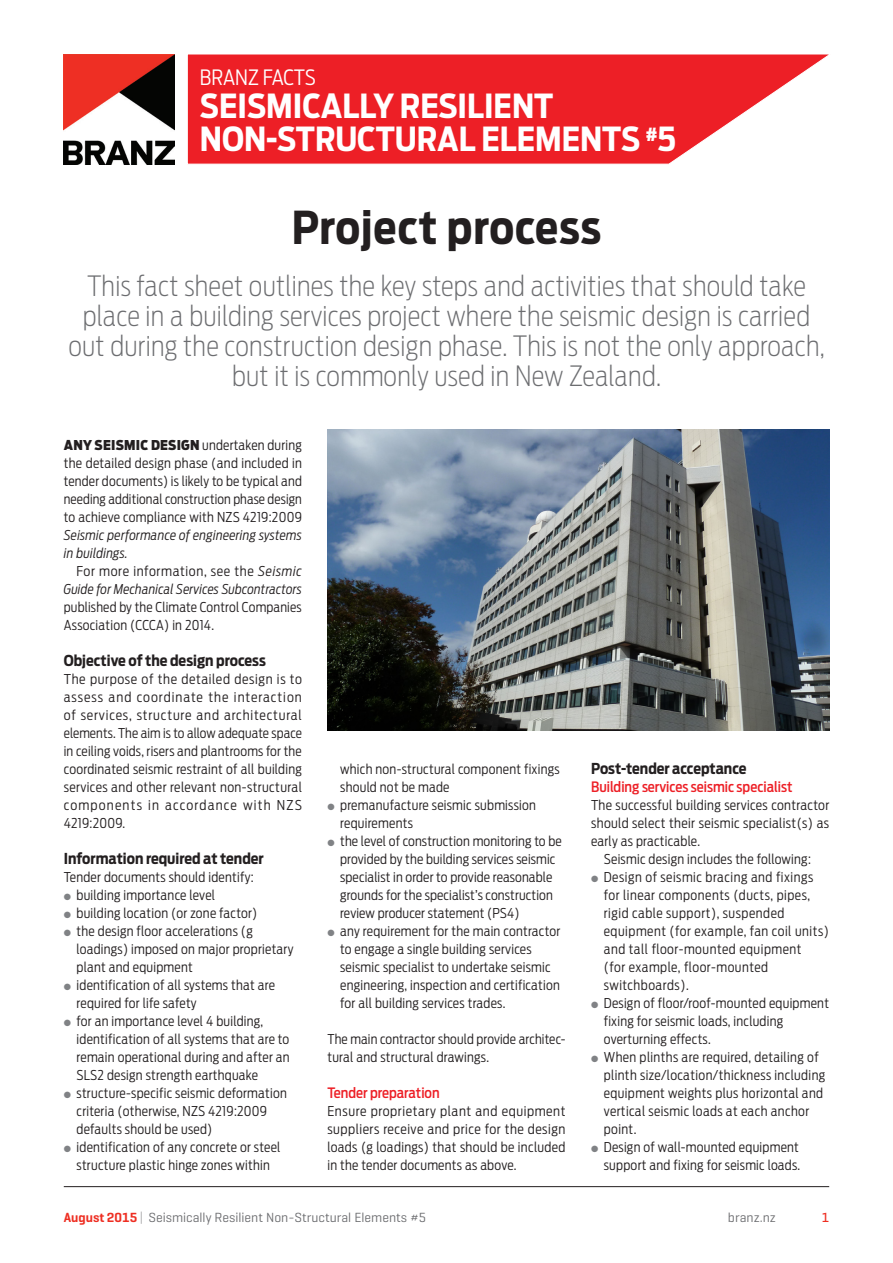
<style>
.page{position:relative;width:893px;height:1263px;background:#fff}
.page>*{position:absolute;margin:0;border:0;box-sizing:border-box;transform-origin:0 0}
.Heading{font:700 45px "Antenna Cond";letter-spacing:.02em;color:#231f20}
.series_title{font:700 33px/33px "Antenna Cond";color:#fff}
.intro{font:200 27.75px/30px "Antenna Cond";letter-spacing:.01em;color:#6c6d70;text-align:center}
.t1{font:300 21px "Antenna Cond";letter-spacing:-.005em;color:#fff}
.Subhead{font:700 15px "Antenna Cond";color:#231f20}
.Sub_subhead{font:500 14.25px "Antenna Cond";color:#ed1f26}
.para_FIRST{font:300 13.5px/18px "Antenna Cond";letter-spacing:.02em;color:#231f20}
.para_FIRST-2{font:300 13.5px/18px "Antenna Cond";letter-spacing:.04em;color:#231f20}
.para_AFTER{font:300 13.5px/18px "Antenna Cond";letter-spacing:.02em;color:#231f20;text-align:justify}
.t2{font:13.5px "Geogrotesque";color:#6c6d70}
.t3{font:500 13.5px "Geogrotesque";color:#ee2e22}
.s1{font-weight:900}
.s2{font-style:italic}
.s3{font-family:"Publico Text";font-weight:700;font-size:9px;color:#808285}
.s4{font-weight:600;color:#ee2e22}
.s5{font-weight:200}
</style>
<div class="page">
<hr style="left:64px;top:1186px;width:765px;height:1px;background:#231f20">
<svg style="left:187px;top:54px;width:642px;height:111px;background:#ef3e44"></svg>
<img style="left:64px;top:54px;width:110px;height:111px">
<img style="left:327px;top:430px;width:502px;height:300px">
<p class="t1" style="left:200px;top:65px;width:117px">BRANZ FACTS</p>
<p class="series_title" style="left:200px;top:90px;width:478px">SEISMICALLY RESILIENT<br>NON-STRUCTURAL ELEMENTS <sup>#</sup>5</p>
<p class="Heading" style="left:292px;top:201px;width:311px">Project process</p>
<p class="intro" style="left:68px;top:271px;width:758px">This fact sheet outlines the key steps and activities that should take place in a building services project where the seismic design is carried out during the construction design phase. This is not the only approach, but it is commonly used in New Zealand.</p>
<p class="para_FIRST" style="left:64px;top:436px;width:240px;text-align:justify"><span class="s1">ANY SEISMIC DESIGN</span> undertaken during the detailed design phase (and included in tender documents) is likely to be typical and needing additional construction phase design to achieve compliance with NZS 4219:2009<br><span class="s2">Seismic performance of engineering systems in buildings.</span></p>
<p class="para_AFTER" style="left:64px;top:562px;width:240px;text-indent:13px">For more information, see the <span class="s2">Seismic Guide for Mechanical Services Subcontractors </span>published by the Climate Control Companies Association (CCCA) in 2014.</p>
<p class="Subhead" style="left:64px;top:652px;width:204px">Objective of the design process</p>
<p class="para_FIRST" style="left:64px;top:670px;width:240px;text-align:justify">The purpose of the detailed design is to assess and coordinate the interaction of services, structure and architectural elements. The aim is to allow adequate space in ceiling voids, risers and plantrooms for the coordinated seismic restraint of all building services and other relevant non-structural components in accordance with NZS 4219:2009.</p>
<p class="Subhead" style="left:64px;top:850px;width:201px">Information required at tender</p>
<p class="para_FIRST" style="left:64px;top:868px;width:191px">Tender documents should identify:</p>
<p class="para_FIRST" style="left:64px;top:886px;width:153px"><span class="s3">●</span> building importance level</p>
<p class="para_FIRST" style="left:64px;top:904px;width:195px"><span class="s3">●</span> building location (or zone factor)</p>
<p class="para_FIRST" style="left:77px;top:922px;width:218px;text-indent:-13px"><span class="s3">●</span> the design floor accelerations (g loadings) imposed on major proprietary plant and equipment</p>
<p class="para_FIRST" style="left:77px;top:976px;width:200px;text-indent:-13px"><span class="s3">●</span> identification of all systems that are required for life safety</p>
<p class="para_FIRST" style="left:77px;top:1012px;width:215px;text-indent:-13px"><span class="s3">●</span> for an importance level 4 building, identification of all systems that are to remain operational during and after an SLS2 design strength earthquake</p>
<p class="para_FIRST" style="left:77px;top:1084px;width:212px;text-indent:-13px"><span class="s3">●</span> structure-specific seismic deformation criteria (otherwise, NZS 4219:2009 defaults should be used)</p>
<p class="para_FIRST" style="left:64px;top:1138px;width:218px;text-align:center"><span class="s3">●</span> identification of any concrete or steel structure plastic hinge zones within</p>
<p class="para_FIRST" style="left:340px;top:760px;width:221px">which non-structural component fixings should not be made</p>
<p class="para_FIRST" style="left:340px;top:796px;width:197px;text-indent:-13px"><span class="s3">●</span> premanufacture seismic submission requirements</p>
<p class="para_FIRST" style="left:340px;top:832px;width:223px;text-indent:-13px"><span class="s3">●</span> the level of construction monitoring to be provided by the building services seismic specialist in order to provide reasonable grounds for the specialist’s construction review producer statement (PS4)</p>
<p class="para_FIRST" style="left:340px;top:922px;width:222px;text-indent:-13px"><span class="s3">●</span> any requirement for the main contractor to engage a single building services seismic specialist to undertake seismic engineering, inspection and certification for all building services trades.</p>
<p class="para_FIRST" style="left:327px;top:1030px;width:240px">The main contractor should provide architec&shy;tural and structural drawings.</p>
<p class="Sub_subhead" style="left:327px;top:1084px;width:114px">Tender preparation</p>
<p class="para_FIRST" style="left:327px;top:1102px;width:240px;text-align:justify">Ensure proprietary plant and equipment suppliers receive and price for the design loads (g loadings) that should be included in the tender documents as above.</p>
<p class="Subhead" style="left:591px;top:760px;width:157px">Post-tender acceptance</p>
<p class="Sub_subhead" style="left:591px;top:778px;width:203px">Building services seismic specialist</p>
<p class="para_FIRST" style="left:591px;top:796px;width:240px;text-align:justify">The successful building services contractor should select their seismic specialist(s) as early as practicable.</p>
<p class="para_AFTER" style="left:604px;top:850px;width:209px">Seismic design includes the following:</p>
<p class="para_FIRST-2" style="left:604px;top:868px;width:227px;text-indent:-13px"><span class="s3">●</span> Design of seismic bracing and fixings for linear components (ducts, pipes, rigid cable support), suspended equipment (for example, fan coil units) and tall floor-mounted equipment<br>(for example, floor-mounted switchboards).</p>
<p class="para_FIRST" style="left:604px;top:994px;width:227px;text-indent:-13px"><span class="s3">●</span> Design of floor/roof-mounted equipment fixing for seismic loads, including overturning effects.</p>
<p class="para_FIRST" style="left:604px;top:1048px;width:223px;text-indent:-13px"><span class="s3">●</span> When plinths are required, detailing of plinth size/location/thickness including equipment weights plus horizontal and vertical seismic loads at each anchor point.</p>
<p class="para_FIRST" style="left:591px;top:1138px;width:211px;text-align:right"><span class="s3">●</span> Design of wall-mounted equipment support and fixing for seismic loads.</p>
<p class="t2" style="left:64px;top:1209px;width:364px"><span class="s4">August 2015</span> <span class="s5">|</span> Seismically Resilient Non-Structural Elements #5</p>
<p class="t2" style="left:728px;top:1209px;width:50px">branz.nz</p>
<p class="t3" style="left:822px;top:1209px;width:9px">1</p>
</div>
